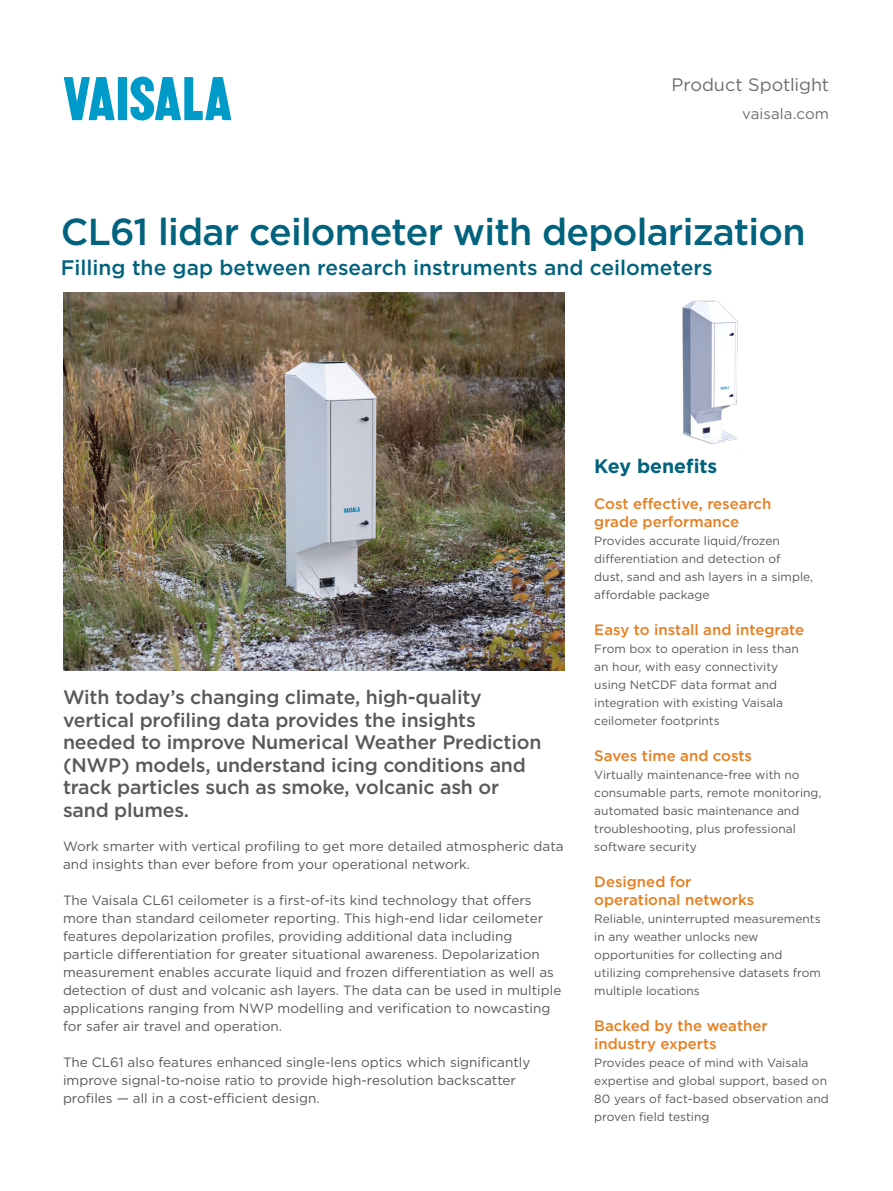
<style>
.page{position:relative;width:893px;height:1191px;background:#fff}
.page>*{position:absolute;margin:0;border:0;box-sizing:border-box;transform-origin:0 0}
.t1{font:500 37.5px "Gotham";letter-spacing:-.02em;color:#00627d}
.t2{font:500 21px "Gotham";color:#00627d}
.t3{font:500 19.5px/22.5px "Gotham";letter-spacing:-.01em;color:#58595b}
.t4{font:700 19.5px "Gotham";color:#00627d}
.t5{font:18px "Gotham";letter-spacing:-.005em;color:#6d6e71}
.t6{font:500 15px/18px "Gotham";color:#e87d1e}
.t7{font:15px "Gotham";letter-spacing:.005em;color:#6d6e71}
.t8{font:13.5px/18px "Gotham";color:#58595b}
.t9{font:12px/18px "Gotham";color:#58595b}
</style>
<div class="page">
<img style="left:64px;top:293px;width:500px;height:378px">
<img style="left:682px;top:300px;width:56px;height:144px">
<svg style="left:64px;top:77px;width:51px;height:43px"></svg>
<div style="left:118px;top:77px;width:9px;height:43px;background:#009ac8"></div>
<svg style="left:130px;top:77px;width:101px;height:43px"></svg>
<h3 class="t5" style="left:671px;top:73px;width:159px">Product Spotlight</h3>
<p class="t7" style="left:742px;top:105px;width:89px">vaisala.com</p>
<h1 class="t1" style="left:61px;top:207px;width:746px">CL61 lidar ceilometer with depolarization</h1>
<h2 class="t2" style="left:61px;top:253px;width:653px">Filling the gap between research instruments and ceilometers</h2>
<p class="t3" style="left:63px;top:686px;width:480px">With today’s changing climate, high-quality vertical profiling data provides the insights needed to improve Numerical Weather Prediction (NWP) models, understand icing conditions and track particles such as smoke, volcanic ash or sand plumes.</p>
<p class="t8" style="left:63px;top:836px;width:502px">Work smarter with vertical profiling to get more detailed atmospheric data and insights than ever before from your operational network.</p>
<p class="t8" style="left:63px;top:890px;width:500px">The Vaisala CL61 ceilometer is a first-of-its kind technology that offers more than standard ceilometer reporting. This high-end lidar ceilometer features depolarization profiles, providing additional data including particle differentiation for greater situational awareness. Depolarization measurement enables accurate liquid and frozen differentiation as well as detection of dust and volcanic ash layers. The data can be used in multiple applications ranging from NWP modelling and verification to nowcasting for safer air travel and operation.</p>
<p class="t8" style="left:63px;top:1052px;width:469px">The CL61 also features enhanced single-lens optics which significantly improve signal-to-noise ratio to provide high-resolution backscatter profiles — all in a cost-efficient design.</p>
<h3 class="t4" style="left:594px;top:453px;width:125px">Key benefits</h3>
<p class="t6" style="left:594px;top:494px;width:179px">Cost effective, research grade performance</p>
<p class="t9" style="left:594px;top:531px;width:220px">Provides accurate liquid/frozen differentiation and detection of<br>dust, sand and ash layers in a simple, affordable package</p>
<p class="t6" style="left:594px;top:620px;width:211px">Easy to install and integrate</p>
<p class="t9" style="left:594px;top:639px;width:206px">From box to operation in less than an hour, with easy connectivity using NetCDF data format and integration with existing Vaisala ceilometer footprints</p>
<p class="t6" style="left:594px;top:746px;width:159px">Saves time and costs</p>
<p class="t9" style="left:594px;top:765px;width:229px">Virtually maintenance-free with no consumable parts, remote monitoring, automated basic maintenance and troubleshooting, plus professional software security</p>
<p class="t6" style="left:594px;top:872px;width:162px">Designed for operational networks</p>
<p class="t9" style="left:594px;top:909px;width:228px">Reliable, uninterrupted measurements in any weather unlocks new opportunities for collecting and utilizing comprehensive datasets from multiple locations</p>
<p class="t6" style="left:594px;top:1016px;width:175px">Backed by the weather industry experts</p>
<p class="t9" style="left:594px;top:1053px;width:236px">Provides peace of mind with Vaisala expertise and global support, based on 80 years of fact-based observation and proven field testing</p>
</div>
